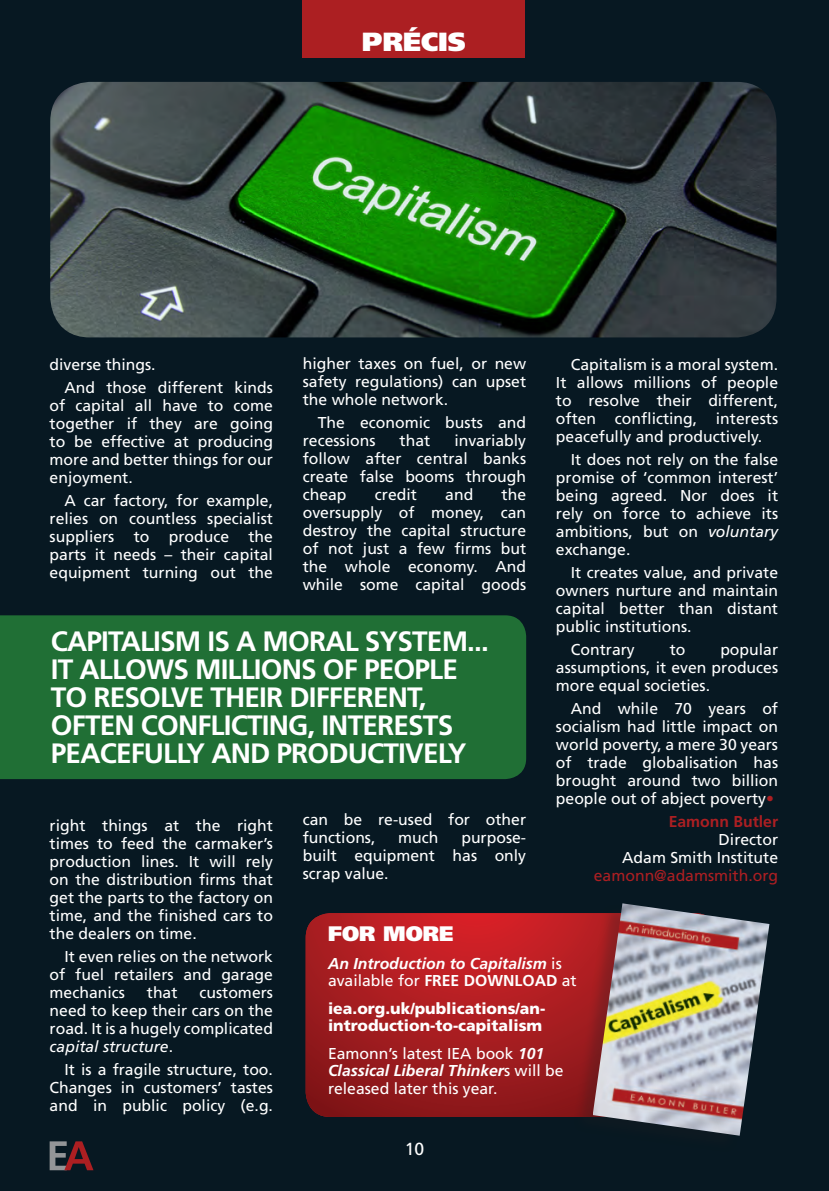
<style>
.page{position:relative;width:829px;height:1191px;background:#fff}
.page>*{position:absolute;margin:0;border:0;box-sizing:border-box;transform-origin:0 0}
.quote{font:700 28px/28px "Frutiger";letter-spacing:-.03em;color:#fff}
.t1{font:900 26.25px "Frutiger";color:#fff}
.t2{font:900 21px "Frutiger";color:#fff}
.t3{font:17.5px "Frutiger";color:#fff}
.t4{font:15.75px/18px "Frutiger";color:#fff;text-align:justify}
.t5{font:italic 700 15.75px/17.5px "Frutiger";color:#fff}
.t6{font:900 15.75px/17.5px "Frutiger";color:#fff}
.t7{font:15.75px "Frutiger";color:#ac1f22}
.t8{font:700 15.75px "Frutiger";color:#ac1f22}
.s1{font-style:italic}
.s2{color:#ac1f22}
.s3{font-weight:400;font-style:normal}
.s4{font-style:normal}
.s5{font-weight:700;font-style:italic}
</style>
<div class="page">
<div style="left:0;top:0;width:828px;height:1191px;background:#071822"></div>
<div style="left:0;top:615px;width:526px;height:164px;background:#206f35"></div>
<svg style="left:50px;top:1141px;width:43px;height:29px"></svg>
<svg style="left:305px;top:913px;width:267px;height:204px;background:#a71c20"></svg>
<div style="left:572px;top:903px;width:195px;height:250px;background:#231f20;opacity:.25"></div>
<img style="left:592px;top:903px;width:177px;height:232px">
<div style="left:303px;top:0;width:222px;height:57px;background:#ac1f22"></div>
<img style="left:50px;top:82px;width:726px;height:255px">
<p class="t1" style="left:362px;top:26px;width:106px">PRÉCIS</p>
<p class="t4" style="left:303px;top:354px;width:225px">higher taxes on fuel, or new safety regulations) can upset the whole network.</p>
<p class="t4" style="left:303px;top:413px;width:225px;text-indent:15px">The economic busts and recessions</p>
<p class="t4" style="left:556px;top:355px;width:224px;text-indent:15px">Capitalism is a moral system.<br>It allows millions of people to resolve their different, often conflicting, interests peacefully and productively.</p>
<p class="t4" style="left:556px;top:450px;width:224px;text-indent:15px">It does not rely on the false promise of ‘common interest’ being agreed. Nor does it rely on force to achieve its ambitions, but on <span class="s1">voluntary </span>exchange.</p>
<p class="t4" style="left:556px;top:563px;width:224px;text-indent:15px">It creates value, and private owners nurture and maintain capital better than distant public institutions.</p>
<p class="t4" style="left:570px;top:640px;width:65px">Contrary</p>
<p class="t4" style="left:669px;top:640px;width:17px">to</p>
<p class="t4" style="left:50px;top:355px;width:107px">diverse things.</p>
<p class="t4" style="left:50px;top:378px;width:225px;text-indent:15px">And those different kinds of capital all have to come together if they are going to be effective at producing more and better things for our enjoyment.</p>
<p class="t4" style="left:50px;top:491px;width:225px;text-indent:15px">A car factory, for example, relies on countless specialist suppliers to produce the parts it needs – their capital equipment turning out the</p>
<p class="t4" style="left:303px;top:431px;width:225px;text-indent:151px">invariably follow after central banks create false booms through cheap</p>
<p class="t4" style="left:399px;top:431px;width:32px">that</p>
<p class="t4" style="left:303px;top:485px;width:225px;text-indent:199px">the oversupply of money, can destroy the capital structure of not just a few firms but the whole economy. And while some capital goods</p>
<p class="t4" style="left:375px;top:485px;width:44px">credit</p>
<p class="t4" style="left:445px;top:485px;width:30px">and</p>
<p class="quote" style="left:51px;top:627px;width:439px">CAPITALISM IS A MORAL SYSTEM...<br>IT ALLOWS MILLIONS OF PEOPLE<br>TO RESOLVE THEIR DIFFERENT,<br>OFTEN CONFLICTING, INTERESTS<br>PEACEFULLY AND PRODUCTIVELY</p>
<p class="t4" style="left:556px;top:640px;width:224px;text-indent:164px">popular assumptions, it even produces more equal societies.</p>
<p class="t4" style="left:556px;top:699px;width:224px;text-indent:15px">And while 70 years of socialism had little impact on world poverty, a mere 30 years of trade globalisation has brought around two billion people out of abject poverty<span class="s2">•</span></p>
<p class="t8" style="left:668px;top:812px;width:111px">Eamonn Butler</p>
<p class="t4" style="left:718px;top:830px;width:61px">Director</p>
<p class="t4" style="left:622px;top:848px;width:157px">Adam Smith Institute</p>
<p class="t7" style="left:593px;top:866px;width:186px">eamonn@adamsmith.org</p>
<p class="t4" style="left:303px;top:810px;width:225px">can be re-used for other functions,</p>
<p class="t4" style="left:50px;top:816px;width:225px">right things at the right times to feed the carmaker’s production lines. It will rely on the distribution firms that get the parts to the factory on time, and the finished cars to the dealers on time.</p>
<p class="t4" style="left:50px;top:947px;width:225px;text-indent:15px">It even relies on the network of fuel retailers and garage mechanics</p>
<p class="t4" style="left:398px;top:828px;width:42px">much</p>
<p class="t4" style="left:303px;top:828px;width:225px;text-indent:158px">purpose&shy;built equipment has only scrap value.</p>
<p class="t2" style="left:328px;top:921px;width:127px">FOR MORE</p>
<p class="t5" style="left:328px;top:954px;width:250px">An Introduction to Capitalism <span class="s3">is available for</span> <span class="s4">FREE DOWNLOAD</span> <span class="s3">at</span></p>
<p class="t6" style="left:328px;top:999px;width:219px">iea.org.uk/publications/an&shy;introduction-to-capitalism</p>
<p class="t4" style="left:328px;top:1044px;width:237px;line-height:17.5px;text-align:left">Eamonn’s latest IEA book <span class="s5">101<br>Classical Liberal Thinker</span>s will be released later this year.</p>
<p class="t4" style="left:147px;top:983px;width:32px">that</p>
<p class="t4" style="left:50px;top:983px;width:225px;text-indent:150px">customers need to keep their cars on the road. It is a hugely complicated <span class="s1">capital structure</span>.</p>
<p class="t4" style="left:50px;top:1060px;width:225px;text-indent:15px">It is a fragile structure, too.<br>Changes in customers’ tastes and in public policy (e.g.</p>
<p class="t3" style="left:404px;top:1138px;width:21px">10</p>
</div>
